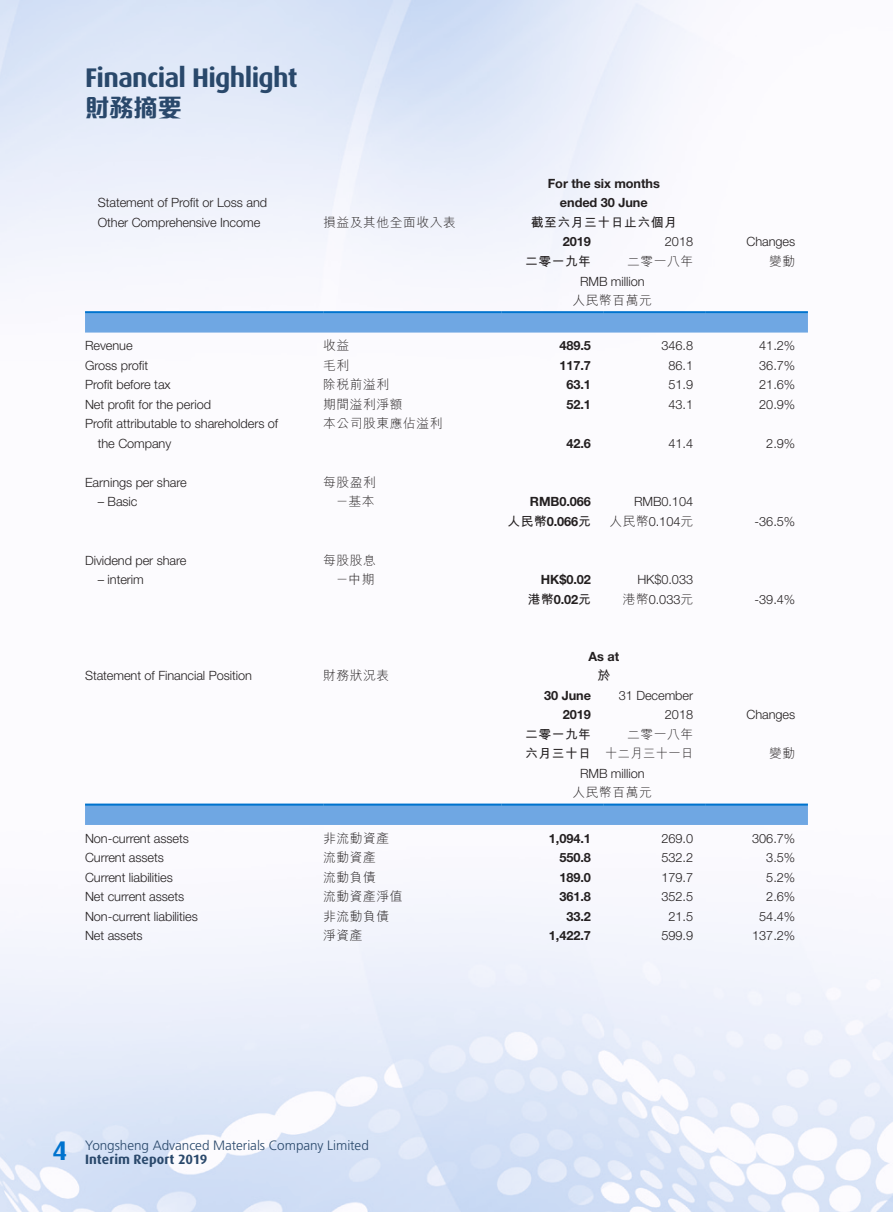
<style>
.page{position:relative;width:893px;height:1212px;background:#fff}
.page>*{position:absolute;margin:0;border:0;box-sizing:border-box;transform-origin:0 0}
.Body_Text{font:700 27px "Dax";letter-spacing:-.025em;color:#29486b}
.Body_Text-2{font:800 24.75px "M Elle HK";color:#29486b}
.t1{font:300 13.5px "Frutiger LT Std";letter-spacing:-.005em;color:#29486b}
.Body_Text-3{font:700 13.5px "Dax";letter-spacing:.005em;color:#29486b}
.Body_Text-4{font:300 12.75px/19.5px "Helvetica Neue LT Std";letter-spacing:-.005em;color:#231f20}
.Body_Text-5{font:700 12.75px "Helvetica Neue LT Std";letter-spacing:-.005em;color:#231f20}
.Body_Text-6{font:300 12.75px "M Hei HK";letter-spacing:.045em;color:#231f20}
.Body_Text-7{font:700 12.75px "M Hei HK";letter-spacing:.045em;color:#231f20}
.Body_Text-8{font:300 12.75px "M Hei HK";letter-spacing:.045em;color:#231f20;scale:.95 1}
.s1{font-family:"M Hei HK"}
</style>
<div class="page">
<img style="left:0;top:0;width:893px;height:1212px">
<svg style="left:85px;top:313px;width:723px;height:20px;background:#71a8e3"></svg>
<hr style="left:85px;top:311px;width:238px;height:2px;background:#0073ce">
<hr style="left:323px;top:311px;width:179px;height:2px;background:#0073ce">
<hr style="left:502px;top:311px;width:102px;height:2px;background:#0073ce">
<hr style="left:604px;top:311px;width:102px;height:2px;background:#0073ce">
<hr style="left:706px;top:311px;width:102px;height:2px;background:#0073ce">
<div style="left:85px;top:806px;width:723px;height:19px;background:#6fa7e3"></div>
<hr style="left:85px;top:803px;width:238px;height:3px;background:#0073ce">
<hr style="left:323px;top:803px;width:179px;height:3px;background:#0073ce">
<hr style="left:502px;top:803px;width:102px;height:3px;background:#0073ce">
<hr style="left:604px;top:803px;width:102px;height:3px;background:#0073ce">
<hr style="left:706px;top:803px;width:102px;height:3px;background:#0073ce">
<p class="Body_Text" style="left:85px;top:63px;width:214px">Financial Highlight</p>
<p class="Body_Text-2" style="left:85px;top:95px;width:99px">財務摘要</p>
<p class="Body_Text-4" style="left:98px;top:193px;width:171px">Statement of Profit or Loss and<br>Other Comprehensive Income</p>
<p class="Body_Text-6" style="left:323px;top:216px;width:134px">損益及其他全面收入表</p>
<p class="Body_Text-5" style="left:548px;top:176px;width:114px">For the six months</p>
<p class="Body_Text-5" style="left:560px;top:195px;width:89px">ended 30 June</p>
<p class="Body_Text-7" style="left:531px;top:213px;width:147px">截至六月三十日止六個月</p>
<p class="Body_Text-5" style="left:563px;top:234px;width:30px">2019</p>
<p class="Body_Text-4" style="left:665px;top:232px;width:30px">2018</p>
<p class="Body_Text-4" style="left:746px;top:232px;width:50px">Changes</p>
<p class="Body_Text-7" style="left:525px;top:252px;width:68px">二零一九年</p>
<p class="Body_Text-6" style="left:627px;top:255px;width:68px">二零一八年</p>
<p class="Body_Text-6" style="left:769px;top:255px;width:28px">變動</p>
<p class="Body_Text-4" style="left:580px;top:271px;width:66px">RMB million</p>
<p class="Body_Text-6" style="left:573px;top:294px;width:81px">人民幣百萬元</p>
<p class="Body_Text-4" style="left:85px;top:336px;width:49px">Revenue</p>
<p class="Body_Text-6" style="left:323px;top:339px;width:28px">收益</p>
<p class="Body_Text-5" style="left:559px;top:338px;width:33px">489.5</p>
<p class="Body_Text-4" style="left:661px;top:336px;width:33px">346.8</p>
<p class="Body_Text-4" style="left:759px;top:336px;width:37px">41.2%</p>
<p class="Body_Text-4" style="left:85px;top:355px;width:65px">Gross profit</p>
<p class="Body_Text-6" style="left:323px;top:359px;width:28px">毛利</p>
<p class="Body_Text-5" style="left:559px;top:357px;width:33px">117.7</p>
<p class="Body_Text-4" style="left:668px;top:355px;width:26px">86.1</p>
<p class="Body_Text-4" style="left:759px;top:355px;width:37px">36.7%</p>
<p class="Body_Text-4" style="left:85px;top:375px;width:87px">Profit before tax</p>
<p class="Body_Text-6" style="left:323px;top:378px;width:68px">除稅前溢利</p>
<p class="Body_Text-5" style="left:566px;top:377px;width:26px">63.1</p>
<p class="Body_Text-4" style="left:668px;top:375px;width:26px">51.9</p>
<p class="Body_Text-4" style="left:759px;top:375px;width:37px">21.6%</p>
<p class="Body_Text-4" style="left:85px;top:394px;width:128px">Net profit for the period</p>
<p class="Body_Text-6" style="left:323px;top:398px;width:81px">期間溢利淨額</p>
<p class="Body_Text-5" style="left:566px;top:396px;width:26px">52.1</p>
<p class="Body_Text-4" style="left:668px;top:394px;width:26px">43.1</p>
<p class="Body_Text-4" style="left:759px;top:394px;width:37px">20.9%</p>
<p class="Body_Text-4" style="left:98px;top:414px;width:182px;text-indent:-13px">Profit attributable to shareholders of the Company</p>
<p class="Body_Text-6" style="left:323px;top:417px;width:121px">本公司股東應佔溢利</p>
<p class="Body_Text-5" style="left:566px;top:435px;width:26px">42.6</p>
<p class="Body_Text-4" style="left:668px;top:433px;width:26px">41.4</p>
<p class="Body_Text-4" style="left:766px;top:433px;width:30px">2.9%</p>
<p class="Body_Text-4" style="left:85px;top:472px;width:103px">Earnings per share</p>
<p class="Body_Text-6" style="left:323px;top:476px;width:54px">每股盈利</p>
<p class="Body_Text-4" style="left:98px;top:492px;width:41px">– Basic</p>
<p class="Body_Text-6" style="left:336px;top:495px;width:40px">－基本</p>
<p class="Body_Text-5" style="left:530px;top:494px;width:63px">RMB0.066</p>
<p class="Body_Text-5" style="left:507px;top:513px;width:85px"><span class="s1">人民幣</span>0.066<span class="s1">元</span></p>
<p class="Body_Text-4" style="left:85px;top:550px;width:103px">Dividend per share</p>
<p class="Body_Text-6" style="left:323px;top:554px;width:54px">每股股息</p>
<p class="Body_Text-4" style="left:98px;top:570px;width:48px">– interim</p>
<p class="Body_Text-6" style="left:336px;top:573px;width:40px">－中期</p>
<p class="Body_Text-5" style="left:541px;top:572px;width:52px">HK$0.02</p>
<p class="Body_Text-5" style="left:528px;top:591px;width:65px"><span class="s1">港幣</span>0.02<span class="s1">元</span></p>
<p class="Body_Text-4" style="left:634px;top:492px;width:61px">RMB0.104</p>
<p class="Body_Text-4" style="left:609px;top:511px;width:85px"><span class="s1">人民幣</span>0.104<span class="s1">元</span></p>
<p class="Body_Text-4" style="left:755px;top:511px;width:42px">-36.5%</p>
<p class="Body_Text-4" style="left:637px;top:570px;width:57px">HK$0.033</p>
<p class="Body_Text-4" style="left:623px;top:589px;width:72px"><span class="s1">港幣</span>0.033<span class="s1">元</span></p>
<p class="Body_Text-4" style="left:755px;top:589px;width:42px">-39.4%</p>
<p class="Body_Text-4" style="left:85px;top:666px;width:168px">Statement of Financial Position</p>
<p class="Body_Text-6" style="left:323px;top:669px;width:68px">財務狀況表</p>
<p class="Body_Text-5" style="left:588px;top:648px;width:32px">As at</p>
<p class="Body_Text-7" style="left:597px;top:666px;width:14px">於</p>
<p class="Body_Text-5" style="left:544px;top:687px;width:48px">30 June</p>
<p class="Body_Text-5" style="left:563px;top:707px;width:30px">2019</p>
<p class="Body_Text-4" style="left:619px;top:685px;width:76px">31 December</p>
<p class="Body_Text-4" style="left:665px;top:705px;width:30px">2018</p>
<p class="Body_Text-4" style="left:746px;top:705px;width:50px">Changes</p>
<p class="Body_Text-6" style="left:627px;top:728px;width:68px">二零一八年</p>
<p class="Body_Text-8" style="left:605px;top:747px;width:94px">十二月三十一日</p>
<p class="Body_Text-6" style="left:769px;top:747px;width:28px">變動</p>
<p class="Body_Text-4" style="left:580px;top:763px;width:66px">RMB million</p>
<p class="Body_Text-6" style="left:573px;top:786px;width:81px">人民幣百萬元</p>
<p class="Body_Text-7" style="left:525px;top:725px;width:68px">二零一九年</p>
<p class="Body_Text-7" style="left:525px;top:744px;width:68px">六月三十日</p>
<p class="Body_Text-4" style="left:85px;top:828px;width:106px">Non-current assets</p>
<p class="Body_Text-6" style="left:323px;top:832px;width:68px">非流動資產</p>
<p class="Body_Text-5" style="left:549px;top:830px;width:44px">1,094.1</p>
<p class="Body_Text-4" style="left:661px;top:828px;width:33px">269.0</p>
<p class="Body_Text-4" style="left:752px;top:828px;width:44px">306.7%</p>
<p class="Body_Text-4" style="left:85px;top:848px;width:80px">Current assets</p>
<p class="Body_Text-6" style="left:323px;top:851px;width:54px">流動資產</p>
<p class="Body_Text-5" style="left:559px;top:850px;width:33px">550.8</p>
<p class="Body_Text-4" style="left:661px;top:848px;width:33px">532.2</p>
<p class="Body_Text-4" style="left:766px;top:848px;width:30px">3.5%</p>
<p class="Body_Text-4" style="left:85px;top:867px;width:89px">Current liabilities</p>
<p class="Body_Text-6" style="left:323px;top:871px;width:54px">流動負債</p>
<p class="Body_Text-5" style="left:559px;top:869px;width:33px">189.0</p>
<p class="Body_Text-4" style="left:661px;top:867px;width:33px">179.7</p>
<p class="Body_Text-4" style="left:766px;top:867px;width:30px">5.2%</p>
<p class="Body_Text-4" style="left:85px;top:887px;width:101px">Net current assets</p>
<p class="Body_Text-6" style="left:323px;top:890px;width:81px">流動資產淨值</p>
<p class="Body_Text-5" style="left:559px;top:889px;width:33px">361.8</p>
<p class="Body_Text-4" style="left:661px;top:887px;width:33px">352.5</p>
<p class="Body_Text-4" style="left:766px;top:887px;width:30px">2.6%</p>
<p class="Body_Text-4" style="left:85px;top:906px;width:114px">Non-current liabilities</p>
<p class="Body_Text-6" style="left:323px;top:910px;width:68px">非流動負債</p>
<p class="Body_Text-5" style="left:566px;top:908px;width:26px">33.2</p>
<p class="Body_Text-4" style="left:668px;top:906px;width:26px">21.5</p>
<p class="Body_Text-4" style="left:759px;top:906px;width:37px">54.4%</p>
<p class="Body_Text-4" style="left:85px;top:926px;width:59px">Net assets</p>
<p class="Body_Text-6" style="left:323px;top:929px;width:41px">淨資產</p>
<p class="Body_Text-5" style="left:549px;top:928px;width:44px">1,422.7</p>
<p class="Body_Text-4" style="left:661px;top:926px;width:33px">599.9</p>
<p class="Body_Text-4" style="left:752px;top:926px;width:44px">137.2%</p>
<p class="t1" style="left:85px;top:1138px;width:285px">Yongsheng Advanced Materials Company Limited</p>
<p class="Body_Text-3" style="left:52px;top:1151px;width:157px"><sup>4</sup> Interim Report 2019</p>
</div>
